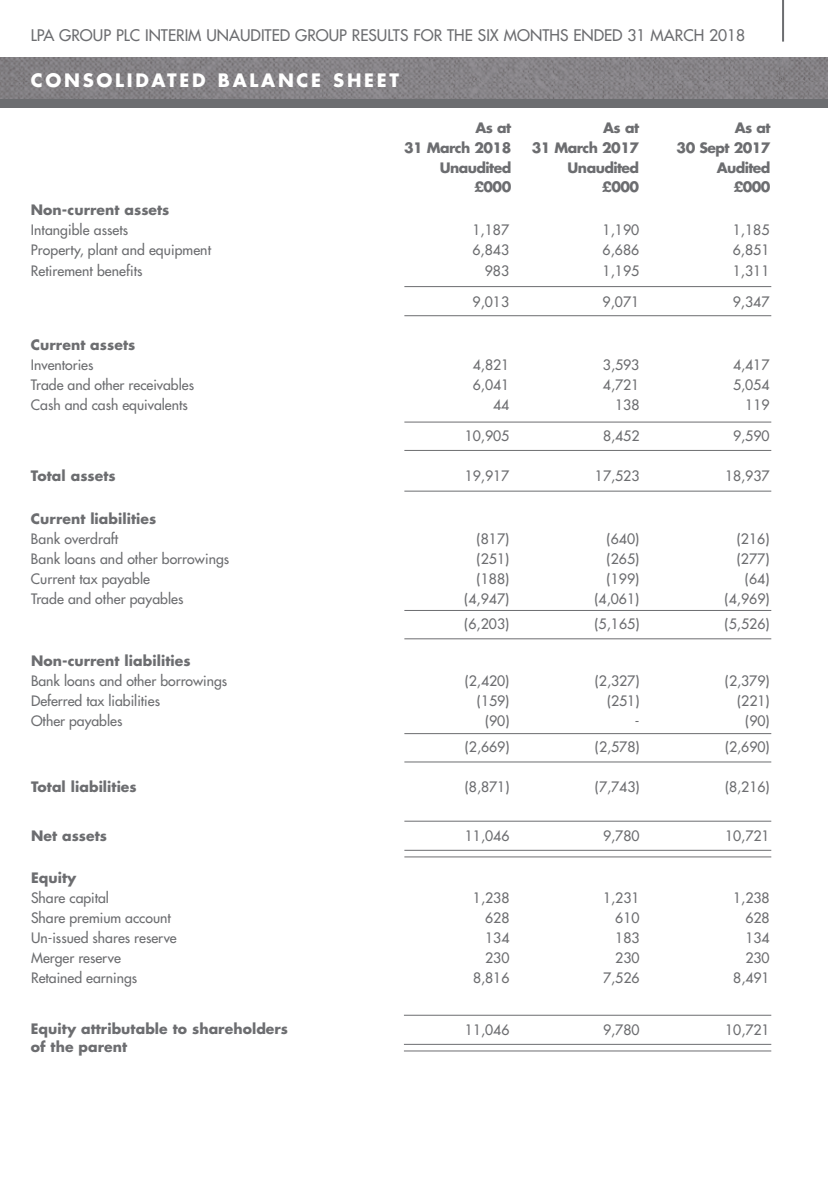
<style>
.page{position:relative;width:828px;height:1191px;background:#fff}
.page>*{position:absolute;margin:0;border:0;box-sizing:border-box;transform-origin:0 0}
.t1{font:700 18px "Futura";letter-spacing:.15em;color:#fff}
.t2{font:15.6px "Futura";color:#6c6d70}
.t3{font:14px "Futura";color:#6c6d70}
.t4{font:700 14px "Futura";letter-spacing:.005em;color:#6c6d70}
.t5{font:700 14px/19.6px "Futura";letter-spacing:-.04em;color:#6c6d70;text-align:right}
</style>
<div class="page">
<hr style="left:404px;top:286px;width:367px;height:1px;background:#6c6d70">
<hr style="left:404px;top:315px;width:367px;height:1px;background:#6c6d70">
<hr style="left:404px;top:820px;width:367px;height:1px;background:#6c6d70">
<hr style="left:404px;top:849px;width:367px;height:1px;background:#6c6d70">
<hr style="left:404px;top:856px;width:367px;height:1px;background:#6c6d70">
<hr style="left:404px;top:1014px;width:367px;height:1px;background:#6c6d70">
<hr style="left:404px;top:1043px;width:367px;height:1px;background:#6c6d70">
<hr style="left:404px;top:1050px;width:367px;height:1px;background:#6c6d70">
<hr style="left:404px;top:421px;width:367px;height:1px;background:#6c6d70">
<hr style="left:404px;top:450px;width:367px;height:1px;background:#6c6d70">
<hr style="left:404px;top:610px;width:367px;height:1px;background:#6c6d70">
<hr style="left:404px;top:638px;width:367px;height:1px;background:#6c6d70">
<hr style="left:404px;top:733px;width:367px;height:1px;background:#6c6d70">
<hr style="left:404px;top:761px;width:367px;height:1px;background:#6c6d70">
<hr style="left:404px;top:490px;width:367px;height:1px;background:#6c6d70">
<hr style="left:781px;top:0;width:2px;height:42px;background:#6c6d70">
<img style="left:0;top:58px;width:827px;height:41px">
<div style="left:0;top:99px;width:418px;height:8px;background:#6c6d70"></div>
<div style="left:418px;top:99px;width:409px;height:8px;background:#6c6d70"></div>
<p class="t2" style="left:31px;top:25px;width:715px">LPA GROUP PLC INTERIM UNAUDITED GROUP RESULTS FOR THE SIX MONTHS ENDED 31 MARCH 2018</p>
<p class="t1" style="left:31px;top:68px;width:369px">CONSOLIDATED BALANCE SHEET</p>
<p class="t5" style="left:404px;top:118px;width:109px">As at<br>31 March 2018<br>Unaudited £000</p>
<p class="t5" style="left:531px;top:118px;width:109px">As at<br>31 March 2017<br>Unaudited £000</p>
<p class="t5" style="left:676px;top:118px;width:95px">As at<br>30 Sept 2017<br>Audited £000</p>
<p class="t4" style="left:31px;top:200px;width:140px">Non-current assets</p>
<p class="t3" style="left:31px;top:221px;width:99px">Intangible assets</p>
<p class="t3" style="left:472px;top:221px;width:38px">1,187</p>
<p class="t3" style="left:602px;top:221px;width:38px">1,190</p>
<p class="t3" style="left:732px;top:221px;width:38px">1,185</p>
<p class="t3" style="left:31px;top:241px;width:181px">Property, plant and equipment</p>
<p class="t3" style="left:472px;top:241px;width:38px">6,843</p>
<p class="t3" style="left:602px;top:241px;width:38px">6,686</p>
<p class="t3" style="left:732px;top:241px;width:38px">6,851</p>
<p class="t3" style="left:31px;top:261px;width:113px">Retirement benefits</p>
<p class="t3" style="left:484px;top:261px;width:26px">983</p>
<p class="t3" style="left:602px;top:261px;width:38px">1,195</p>
<p class="t3" style="left:732px;top:261px;width:38px">1,311</p>
<p class="t3" style="left:472px;top:292px;width:38px">9,013</p>
<p class="t3" style="left:602px;top:292px;width:38px">9,071</p>
<p class="t3" style="left:732px;top:292px;width:38px">9,347</p>
<p class="t4" style="left:31px;top:334px;width:106px">Current assets</p>
<p class="t3" style="left:31px;top:355px;width:64px">Inventories</p>
<p class="t3" style="left:472px;top:355px;width:38px">4,821</p>
<p class="t3" style="left:603px;top:355px;width:38px">3,593</p>
<p class="t3" style="left:733px;top:355px;width:38px">4,417</p>
<p class="t3" style="left:31px;top:375px;width:165px">Trade and other receivables</p>
<p class="t3" style="left:472px;top:375px;width:38px">6,041</p>
<p class="t3" style="left:603px;top:375px;width:38px">4,721</p>
<p class="t3" style="left:733px;top:375px;width:38px">5,054</p>
<p class="t3" style="left:31px;top:395px;width:158px">Cash and cash equivalents</p>
<p class="t3" style="left:493px;top:395px;width:18px">44</p>
<p class="t3" style="left:615px;top:395px;width:26px">138</p>
<p class="t3" style="left:745px;top:395px;width:26px">119</p>
<p class="t3" style="left:464px;top:426px;width:46px">10,905</p>
<p class="t3" style="left:603px;top:426px;width:38px">8,452</p>
<p class="t3" style="left:733px;top:426px;width:38px">9,590</p>
<p class="t4" style="left:31px;top:466px;width:86px">Total assets</p>
<p class="t3" style="left:464px;top:466px;width:46px">19,917</p>
<p class="t3" style="left:594px;top:466px;width:46px">17,523</p>
<p class="t3" style="left:724px;top:466px;width:46px">18,937</p>
<p class="t4" style="left:31px;top:508px;width:127px">Current liabilities</p>
<p class="t3" style="left:31px;top:529px;width:89px">Bank overdraft</p>
<p class="t3" style="left:476px;top:529px;width:34px">(817)</p>
<p class="t3" style="left:606px;top:529px;width:34px">(640)</p>
<p class="t3" style="left:736px;top:529px;width:34px">(216)</p>
<p class="t3" style="left:31px;top:549px;width:200px">Bank loans and other borrowings</p>
<p class="t3" style="left:476px;top:549px;width:34px">(251)</p>
<p class="t3" style="left:606px;top:549px;width:34px">(265)</p>
<p class="t3" style="left:736px;top:549px;width:34px">(277)</p>
<p class="t3" style="left:31px;top:569px;width:120px">Current tax payable</p>
<p class="t3" style="left:476px;top:569px;width:34px">(188)</p>
<p class="t3" style="left:606px;top:569px;width:34px">(199)</p>
<p class="t3" style="left:744px;top:569px;width:26px">(64)</p>
<p class="t3" style="left:31px;top:589px;width:154px">Trade and other payables</p>
<p class="t3" style="left:464px;top:589px;width:47px">(4,947)</p>
<p class="t3" style="left:594px;top:589px;width:47px">(4,061)</p>
<p class="t3" style="left:724px;top:589px;width:47px">(4,969)</p>
<p class="t3" style="left:464px;top:615px;width:47px">(6,203)</p>
<p class="t3" style="left:594px;top:615px;width:47px">(5,165)</p>
<p class="t3" style="left:724px;top:615px;width:47px">(5,526)</p>
<p class="t4" style="left:31px;top:651px;width:161px">Non-current liabilities</p>
<p class="t3" style="left:31px;top:672px;width:198px">Bank loans and other borrowings</p>
<p class="t3" style="left:464px;top:672px;width:46px">(2,420)</p>
<p class="t3" style="left:594px;top:672px;width:46px">(2,327)</p>
<p class="t3" style="left:724px;top:672px;width:46px">(2,379)</p>
<p class="t3" style="left:31px;top:692px;width:130px">Deferred tax liabilities</p>
<p class="t3" style="left:477px;top:692px;width:34px">(159)</p>
<p class="t3" style="left:607px;top:692px;width:34px">(251)</p>
<p class="t3" style="left:737px;top:692px;width:34px">(221)</p>
<p class="t3" style="left:31px;top:712px;width:93px">Other payables</p>
<p class="t3" style="left:485px;top:712px;width:26px">(90)</p>
<p class="t3" style="left:634px;top:712px;width:6px">-</p>
<p class="t3" style="left:745px;top:712px;width:26px">(90)</p>
<p class="t3" style="left:464px;top:738px;width:46px">(2,669)</p>
<p class="t3" style="left:594px;top:738px;width:46px">(2,578)</p>
<p class="t3" style="left:724px;top:738px;width:46px">(2,690)</p>
<p class="t4" style="left:31px;top:777px;width:107px">Total liabilities</p>
<p class="t3" style="left:464px;top:778px;width:46px">(8,871)</p>
<p class="t3" style="left:594px;top:778px;width:46px">(7,743)</p>
<p class="t3" style="left:724px;top:778px;width:46px">(8,216)</p>
<p class="t4" style="left:31px;top:825px;width:78px">Net assets</p>
<p class="t3" style="left:465px;top:826px;width:46px">11,046</p>
<p class="t3" style="left:603px;top:826px;width:38px">9,780</p>
<p class="t3" style="left:725px;top:826px;width:46px">10,721</p>
<p class="t4" style="left:31px;top:868px;width:47px">Equity</p>
<p class="t3" style="left:31px;top:889px;width:79px">Share capital</p>
<p class="t3" style="left:473px;top:889px;width:38px">1,238</p>
<p class="t3" style="left:603px;top:889px;width:38px">1,231</p>
<p class="t3" style="left:733px;top:889px;width:38px">1,238</p>
<p class="t3" style="left:31px;top:909px;width:141px">Share premium account</p>
<p class="t3" style="left:485px;top:909px;width:26px">628</p>
<p class="t3" style="left:615px;top:909px;width:26px">610</p>
<p class="t3" style="left:745px;top:909px;width:26px">628</p>
<p class="t3" style="left:31px;top:929px;width:147px">Un-issued shares reserve</p>
<p class="t3" style="left:485px;top:929px;width:26px">134</p>
<p class="t3" style="left:615px;top:929px;width:26px">183</p>
<p class="t3" style="left:745px;top:929px;width:26px">134</p>
<p class="t3" style="left:31px;top:949px;width:91px">Merger reserve</p>
<p class="t3" style="left:485px;top:949px;width:26px">230</p>
<p class="t3" style="left:615px;top:949px;width:26px">230</p>
<p class="t3" style="left:745px;top:949px;width:26px">230</p>
<p class="t3" style="left:31px;top:969px;width:108px">Retained earnings</p>
<p class="t3" style="left:473px;top:969px;width:38px">8,816</p>
<p class="t3" style="left:603px;top:969px;width:38px">7,526</p>
<p class="t3" style="left:733px;top:969px;width:38px">8,491</p>
<p class="t4" style="left:31px;top:1019px;width:259px">Equity attributable to shareholders</p>
<p class="t3" style="left:465px;top:1020px;width:46px">11,046</p>
<p class="t3" style="left:603px;top:1020px;width:38px">9,780</p>
<p class="t3" style="left:725px;top:1020px;width:46px">10,721</p>
<p class="t4" style="left:31px;top:1037px;width:98px">of the parent</p>
</div>
